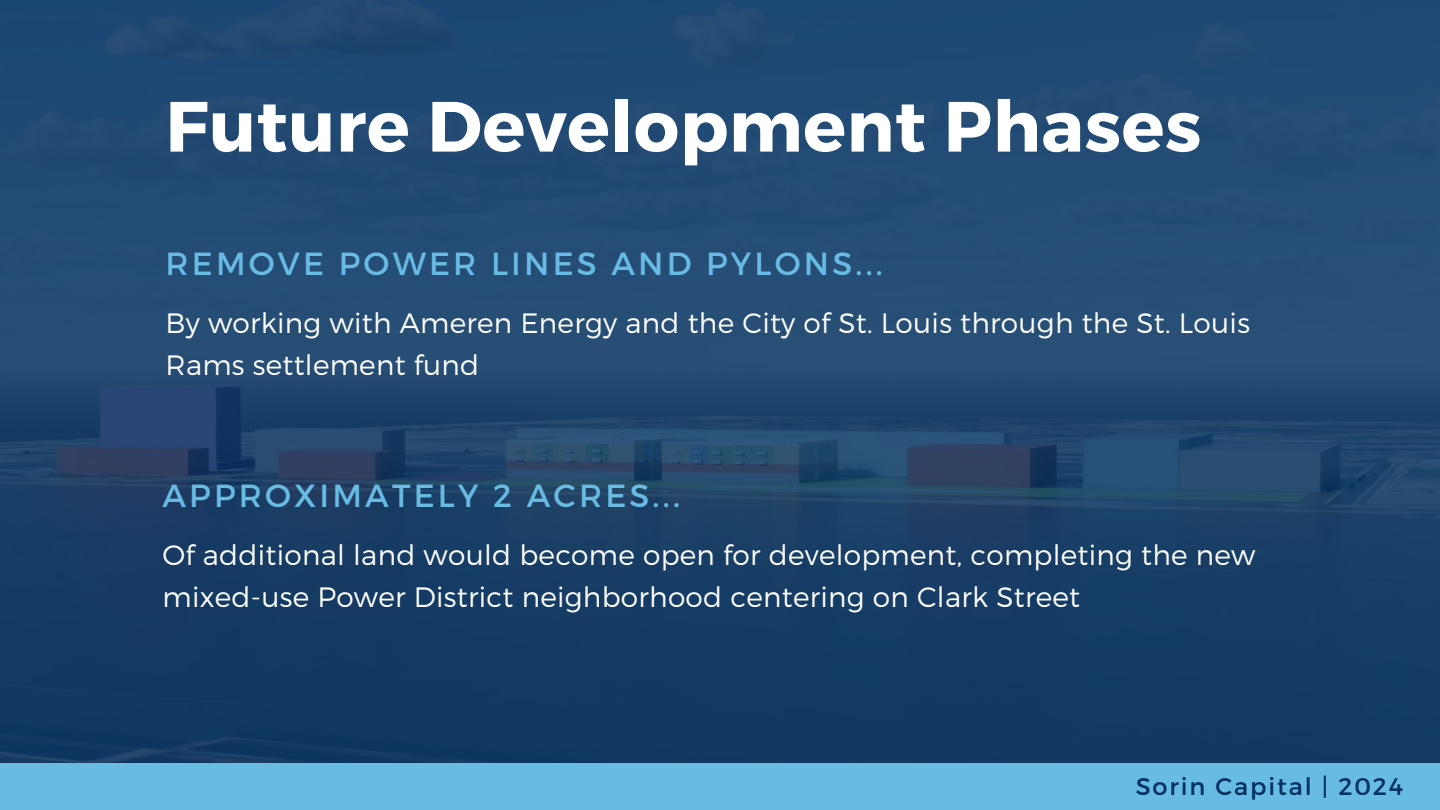
<style>
.page{position:relative;width:1440px;height:810px;background:#fff}
.page>*{position:absolute;margin:0;border:0;box-sizing:border-box;transform-origin:0 0}
.t1{font:700 71px "Montserrat";letter-spacing:.01em;color:#fff}
.t2{font:32px "Montserrat";letter-spacing:.1em;color:#68bbe3}
.t3{font:300 28px/42px "Montserrat";letter-spacing:.01em;color:#fff}
.t4{font:24px "Montserrat";letter-spacing:.08em;color:#003060}
</style>
<div class="page">
<img style="left:0;top:0;width:1440px;height:763px">
<div style="left:0;top:763px;width:1440px;height:47px;background:#68bbe3"></div>
<h1 class="t1" style="left:166px;top:80px;width:1037px">Future Development Phases</h1>
<p class="t2" style="left:166px;top:243px;width:719px">REMOVE POWER LINES AND PYLONS...</p>
<p class="t3" style="left:166px;top:301px;width:1086px">By working with Ameren Energy and the City of St. Louis through the St. Louis<br>Rams settlement fund</p>
<p class="t2" style="left:163px;top:475px;width:519px">APPROXIMATELY 2 ACRES...</p>
<p class="t3" style="left:163px;top:532px;width:1094px">Of additional land would become open for development, completing the new mixed-use Power District neighborhood centering on Clark Street</p>
<p class="t4" style="left:1136px;top:771px;width:269px">Sorin Capital | 2024</p>
</div>
